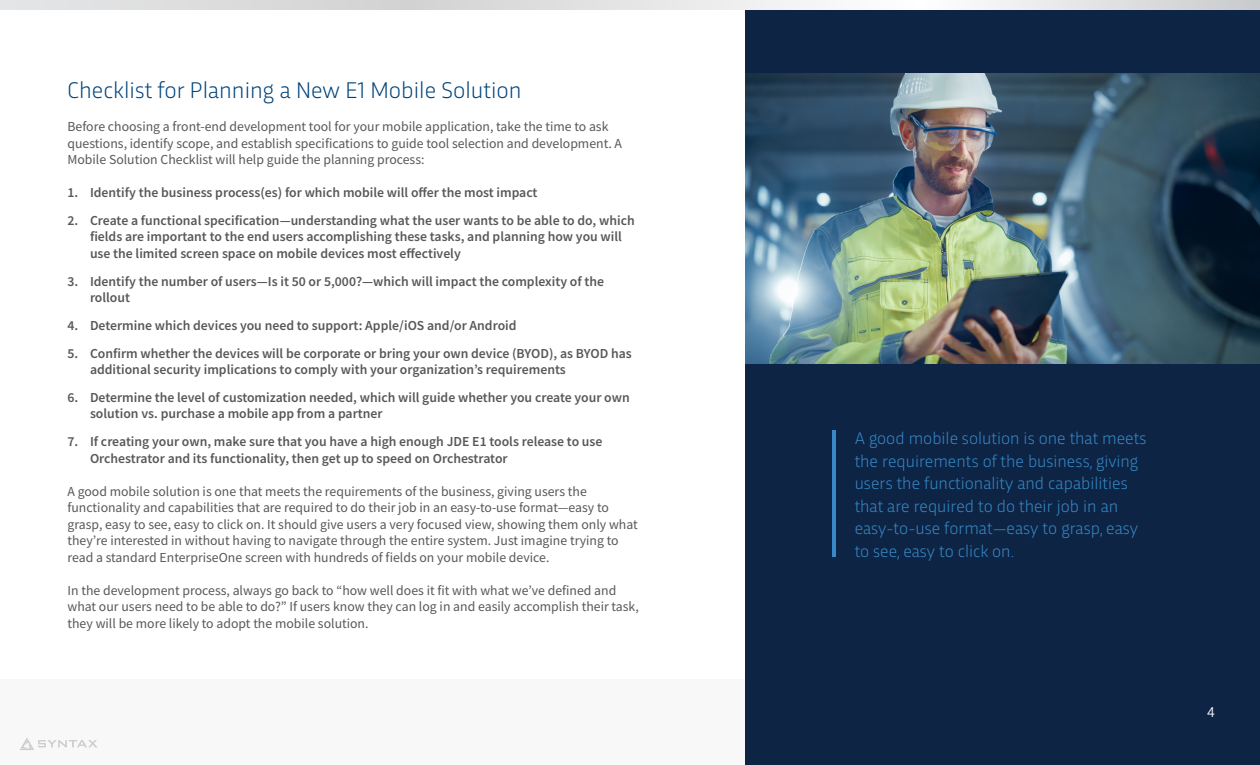
<style>
.page{position:relative;width:1260px;height:765px;background:#fff}
.page>*{position:absolute;margin:0;border:0;box-sizing:border-box;transform-origin:0 0}
.t1{font:300 23.75px "Trasandina";color:#00447b}
.t2{font:300 17.5px/22.5px "Trasandina";color:#388ac6}
.t3{font:15px "Trasandina";color:#fff}
.t4{font:600 13.75px/16.5px "Source Sans Pro";color:#57585a}
.t5{font:13.75px/16.5px "Source Sans Pro";color:#57585a}
</style>
<div class="page">
<div style="left:0;top:679px;width:800px;height:86px;background:#f8f8f8"></div>
<div style="left:745px;top:0;width:515px;height:765px;background:#0d2445"></div>
<svg style="left:0;top:0;width:1260px;height:10px;background:#e3e3e4"></svg>
<svg style="left:20px;top:738px;width:77px;height:12px"></svg>
<img style="left:745px;top:73px;width:515px;height:291px">
<hr style="left:832px;top:430px;width:3px;height:127px;background:#388ac6">
<p class="t1" style="left:68px;top:73px;width:456px">Checklist for Planning a New E1 Mobile Solution</p>
<p class="t5" style="left:68px;top:118px;width:556px">Before choosing a front-end development tool for your mobile application, take the time to ask questions, identify scope, and establish specifications to guide tool selection and development. A<br>Mobile Solution Checklist will help guide the planning process:</p>
<p class="t4" style="left:68px;top:184px;width:472px">1. Identify the business process(es) for which mobile will offer the most impact</p>
<p class="t4" style="left:90px;top:212px;width:546px;text-indent:-22px">2. Create a functional specification—understanding what the user wants to be able to do, which fields are important to the end users accomplishing these tasks, and planning how you will use the limited screen space on mobile devices most effectively</p>
<p class="t4" style="left:90px;top:273px;width:516px;text-indent:-22px">3. Identify the number of users—Is it 50 or 5,000?—which will impact the complexity of the rollout</p>
<p class="t4" style="left:68px;top:317px;width:451px">4. Determine which devices you need to support: Apple/iOS and/or Android</p>
<p class="t4" style="left:90px;top:345px;width:543px;text-indent:-22px">5. Confirm whether the devices will be corporate or bring your own device (BYOD), as BYOD has additional security implications to comply with your organization’s requirements</p>
<p class="t4" style="left:90px;top:389px;width:541px;text-indent:-22px">6. Determine the level of customization needed, which will guide whether you create your own solution vs. purchase a mobile app from a partner</p>
<p class="t4" style="left:90px;top:433px;width:514px;text-indent:-22px">7. If creating your own, make sure that you have a high enough JDE E1 tools release to use<br>Orchestrator and its functionality, then get up to speed on Orchestrator</p>
<p class="t5" style="left:68px;top:483px;width:572px">A good mobile solution is one that meets the requirements of the business, giving users the functionality and capabilities that are required to do their job in an easy-to-use format—easy to grasp, easy to see, easy to click on. It should give users a very focused view, showing them only what they’re interested in without having to navigate through the entire system. Just imagine trying to read a standard EnterpriseOne screen with hundreds of fields on your mobile device.</p>
<p class="t5" style="left:68px;top:582px;width:573px">In the development process, always go back to “how well does it fit with what we’ve defined and what our users need to be able to do?” If users know they can log in and easily accomplish their task, they will be more likely to adopt the mobile solution.</p>
<p class="t2" style="left:855px;top:426px;width:293px">A good mobile solution is one that meets the requirements of the business, giving users the functionality and capabilities that are required to do their job in an easy-to-use format—easy to grasp, easy to see, easy to click on.</p>
<p class="t3" style="left:1207px;top:701px;width:10px">4</p>
</div>
